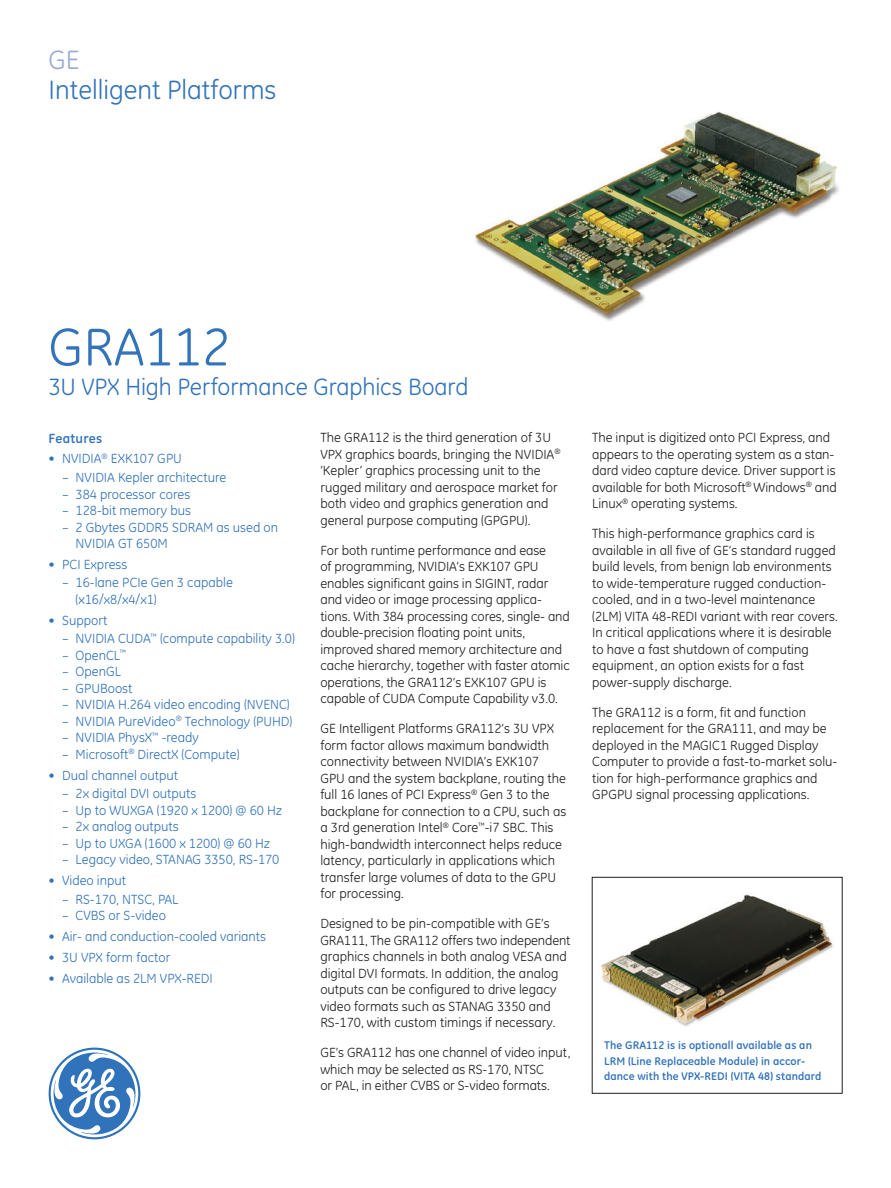
<style>
.page{position:relative;width:891px;height:1188px;background:#fff}
.page>*{position:absolute;margin:0;border:0;box-sizing:border-box;transform-origin:0 0}
.t1{font:54px "GE Inspira";color:#3273ba}
.t2{font:27px "GE Inspira";color:#3273ba}
.t3{font:27px "GE Inspira";color:#97aad6}
.t4{font:24px "GE Inspira";letter-spacing:-.005em;color:#3273ba}
.t5{font:13.5px/16.5px "GE Inspira";color:#231f20}
.t6{font:13.5px/16.5px "GE Inspira";color:#3273ba}
.t7{font:700 13.5px "GE Inspira";letter-spacing:.015em;color:#3273ba}
.t8{font:700 11.25px/15.8px "GE Inspira";letter-spacing:.01em;color:#3273ba}
</style>
<div class="page">
<svg style="left:49px;top:1048px;width:91px;height:91px"></svg>
<img style="left:475px;top:111px;width:364px;height:210px">
<div style="left:592px;top:877px;width:250px;height:217px;border:1px solid #231f20"></div>
<img style="left:601px;top:894px;width:233px;height:133px">
<h2 class="t3" style="left:49px;top:44px;width:32px">GE</h2>
<h2 class="t2" style="left:49px;top:74px;width:229px">Intelligent Platforms</h2>
<h1 class="t1" style="left:49px;top:316px;width:183px">GRA112</h1>
<h3 class="t4" style="left:49px;top:373px;width:421px">3U VPX High Performance Graphics Board</h3>
<p class="t7" style="left:49px;top:429px;width:55px">Features</p>
<p class="t6" style="left:49px;top:450px;width:135px">• NVIDIA<sup>®</sup> EXK107 GPU</p>
<p class="t6" style="left:62px;top:469px;width:166px">– NVIDIA Kepler architecture</p>
<p class="t6" style="left:62px;top:486px;width:130px">– 384 processor cores</p>
<p class="t6" style="left:62px;top:502px;width:130px">– 128-bit memory bus</p>
<p class="t6" style="left:76px;top:519px;width:204px;text-indent:-14px">– 2 Gbytes GDDR5 SDRAM as used on<br>NVIDIA GT 650M</p>
<p class="t6" style="left:49px;top:556px;width:80px">• PCI Express</p>
<p class="t6" style="left:76px;top:575px;width:159px;text-indent:-14px">– 16-lane PCIe Gen 3 capable (x16/x8/x4/x1)</p>
<p class="t6" style="left:49px;top:612px;width:60px">• Support</p>
<p class="t6" style="left:62px;top:631px;width:234px">– NVIDIA CUDA<sup>™</sup> (compute capability 3.0)</p>
<p class="t6" style="left:62px;top:647px;width:66px">– OpenCL<sup>™</sup></p>
<p class="t6" style="left:62px;top:664px;width:60px">– OpenGL</p>
<p class="t6" style="left:62px;top:680px;width:72px">– GPUBoost</p>
<p class="t6" style="left:62px;top:697px;width:229px">– NVIDIA H.264 video encoding (NVENC)</p>
<p class="t6" style="left:62px;top:713px;width:232px">– NVIDIA PureVideo<sup>®</sup> Technology (PUHD)</p>
<p class="t6" style="left:62px;top:730px;width:138px">– NVIDIA PhysX<sup>™</sup> -ready</p>
<p class="t6" style="left:62px;top:746px;width:179px">– Microsoft<sup>®</sup> DirectX (Compute)</p>
<p class="t6" style="left:49px;top:767px;width:131px">• Dual channel output</p>
<p class="t6" style="left:62px;top:786px;width:136px">– 2x digital DVI outputs</p>
<p class="t6" style="left:62px;top:802px;width:221px">– Up to WUXGA (1920 x 1200) @ 60 Hz</p>
<p class="t6" style="left:62px;top:819px;width:118px">– 2x analog outputs</p>
<p class="t6" style="left:62px;top:835px;width:209px">– Up to UXGA (1600 x 1200) @ 60 Hz</p>
<p class="t6" style="left:62px;top:852px;width:219px">– Legacy video, STANAG 3350, RS-170</p>
<p class="t6" style="left:49px;top:872px;width:79px">• Video input</p>
<p class="t6" style="left:62px;top:891px;width:118px">– RS-170, NTSC, PAL</p>
<p class="t6" style="left:62px;top:908px;width:105px">– CVBS or S-video</p>
<p class="t6" style="left:49px;top:928px;width:219px">• Air- and conduction-cooled variants</p>
<p class="t6" style="left:49px;top:949px;width:123px">• 3U VPX form factor</p>
<p class="t6" style="left:49px;top:970px;width:166px">• Available as 2LM VPX-REDI</p>
<p class="t5" style="left:320px;top:429px;width:242px">The GRA112 is the third generation of 3U VPX graphics boards, bringing the NVIDIA<sup>® </sup>‘Kepler’ graphics processing unit to the rugged military and aerospace market for both video and graphics generation and general purpose computing (GPGPU).</p>
<p class="t5" style="left:320px;top:542px;width:251px">For both runtime performance and ease<br>of programming, NVIDIA’s EXK107 GPU enables significant gains in SIGINT, radar and video or image processing applica&shy;tions. With 384 processing cores, single- and double-precision floating point units, improved shared memory architecture and cache hierarchy, together with faster atomic operations, the GRA112’s EXK107 GPU is capable of CUDA Compute Capability v3.0.</p>
<p class="t5" style="left:320px;top:720px;width:247px">GE Intelligent Platforms GRA112’s 3U VPX form factor allows maximum bandwidth connectivity between NVIDIA’s EXK107<br>GPU and the system backplane, routing the full 16 lanes of PCI Express<sup>®</sup> Gen 3 to the backplane for connection to a CPU, such as a 3rd generation Intel<sup>®</sup> Core<sup>™</sup>-i7 SBC. This high-bandwidth interconnect helps reduce latency, particularly in applications which transfer large volumes of data to the GPU for processing.</p>
<p class="t5" style="left:320px;top:915px;width:252px">Designed to be pin-compatible with GE’s GRA111, The GRA112 offers two independent graphics channels in both analog VESA and digital DVI formats. In addition, the analog outputs can be configured to drive legacy video formats such as STANAG 3350 and RS-170, with custom timings if necessary.</p>
<p class="t5" style="left:320px;top:1044px;width:252px">GE’s GRA112 has one channel of video input, which may be selected as RS-170, NTSC<br>or PAL, in either CVBS or S-video formats.</p>
<p class="t5" style="left:592px;top:429px;width:246px">The input is digitized onto PCI Express, and appears to the operating system as a stan&shy;dard video capture device. Driver support is available for both Microsoft<sup>®</sup> Windows<sup>®</sup> and Linux<sup>®</sup> operating systems.</p>
<p class="t5" style="left:592px;top:525px;width:247px">This high-performance graphics card is available in all five of GE’s standard rugged build levels, from benign lab environments to wide-temperature rugged conduction&shy;cooled, and in a two-level maintenance (2LM) VITA 48-REDI variant with rear covers.<br>In critical applications where it is desirable to have a fast shutdown of computing equipment, an option exists for a fast power-supply discharge.</p>
<p class="t5" style="left:592px;top:704px;width:247px">The GRA112 is a form, fit and function replacement for the GRA111, and may be deployed in the MAGIC1 Rugged Display Computer to provide a fast-to-market solu&shy;tion for high-performance graphics and GPGPU signal processing applications.</p>
<p class="t8" style="left:604px;top:1037px;width:219px">The GRA112 is is optionall available as an<br>LRM (Line Replaceable Module) in accor&shy;dance with the VPX-REDI (VITA 48) standard</p>
</div>
